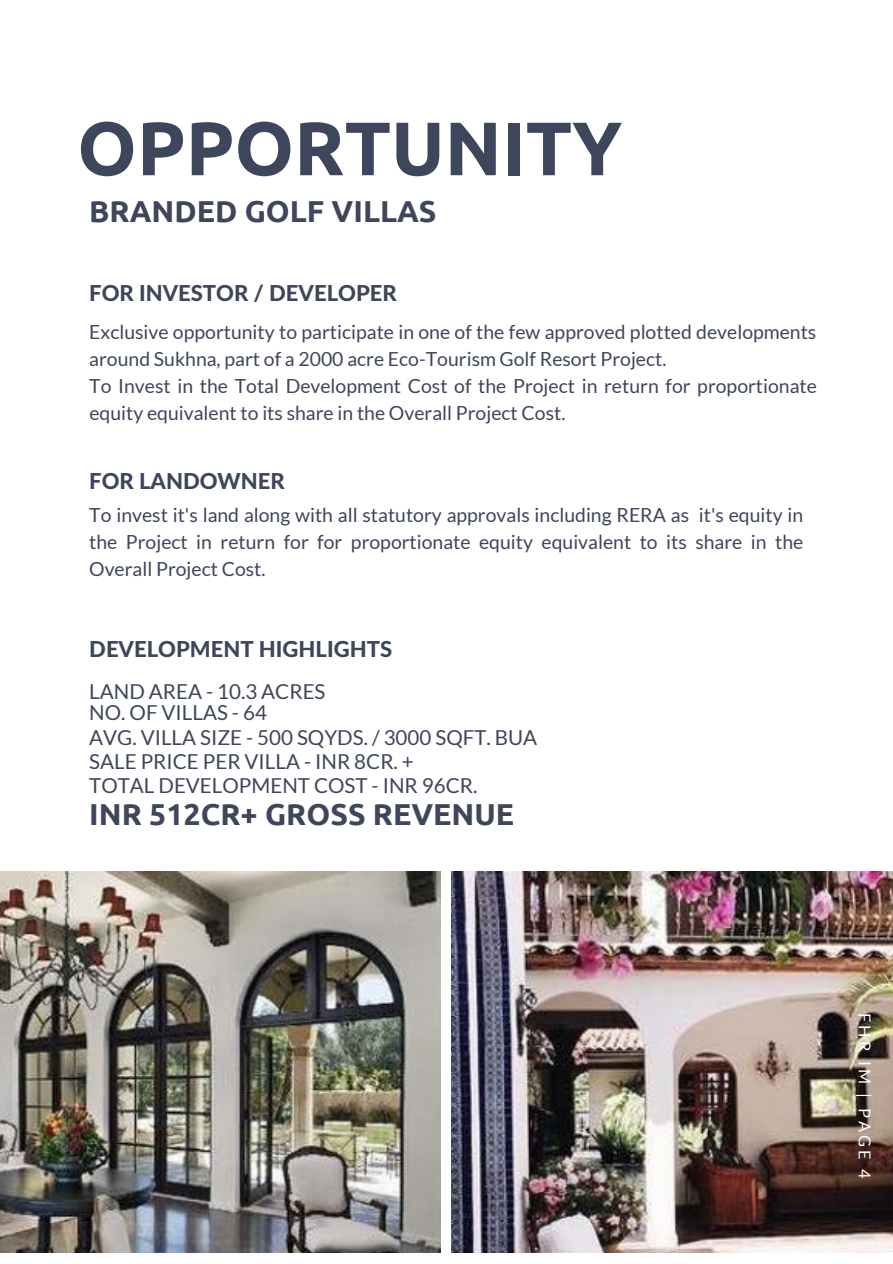
<style>
.page{position:relative;width:893px;height:1264px;background:#fff}
.page>*{position:absolute;margin:0;border:0;box-sizing:border-box;transform-origin:0 0}
.t1{font:700 75.6px "Ubuntu";color:#3d465a}
.t2{font:700 30.3px "Ubuntu";color:#3d465a}
.t3{font:800 22.05px "Lato Latin";color:#3d465a}
.t4{font:20.55px/24px "Lato";color:#3d465a}
.t5{font:19.35px/27px "Lato";color:#3d465a}
.t6{font:16.35px "Lato";letter-spacing:.19em;color:#fff}
</style>
<div class="page">
<img style="left:0;top:871px;width:440px;height:381px">
<img style="left:452px;top:871px;width:440px;height:381px">
<h1 class="t1" style="left:77px;top:102px;width:546px">OPPORTUNITY</h1>
<h2 class="t2" style="left:89px;top:192px;width:349px">BRANDED GOLF VILLAS</h2>
<p class="t3" style="left:89px;top:280px;width:309px">FOR INVESTOR / DEVELOPER</p>
<p class="t5" style="left:89px;top:318px;width:729px">Exclusive opportunity to participate in one of the few approved plotted developments around Sukhna, part of a 2000 acre Eco-Tourism Golf Resort Project.<br>To Invest in the Total Development Cost of the Project in return for proportionate equity equivalent to its share in the Overall Project Cost.</p>
<p class="t3" style="left:89px;top:467px;width:197px">FOR LANDOWNER</p>
<p class="t5" style="left:89px;top:502px;width:715px;text-align:justify">To invest it's land along with all statutory approvals including RERA as it's equity in the Project in return for for proportionate equity equivalent to its share in the Overall Project Cost.</p>
<p class="t3" style="left:89px;top:636px;width:304px">DEVELOPMENT HIGHLIGHTS</p>
<p class="t4" style="left:89px;top:679px;width:238px">LAND AREA - 10.3 ACRES</p>
<p class="t4" style="left:89px;top:700px;width:179px">NO. OF VILLAS - 64</p>
<p class="t4" style="left:89px;top:725px;width:449px">AVG. VILLA SIZE - 500 SQYDS. / 3000 SQFT. BUA</p>
<p class="t4" style="left:89px;top:749px;width:389px">SALE PRICE PER VILLA - INR 8CR. +<br>TOTAL DEVELOPMENT COST - INR 96CR.</p>
<h2 class="t2" style="left:89px;top:795px;width:426px">INR 512CR+ GROSS REVENUE</h2>
<p class="t6" style="left:873px;top:1012px;width:167px;rotate:90deg">FHR IM | PAGE 4</p>
</div>
